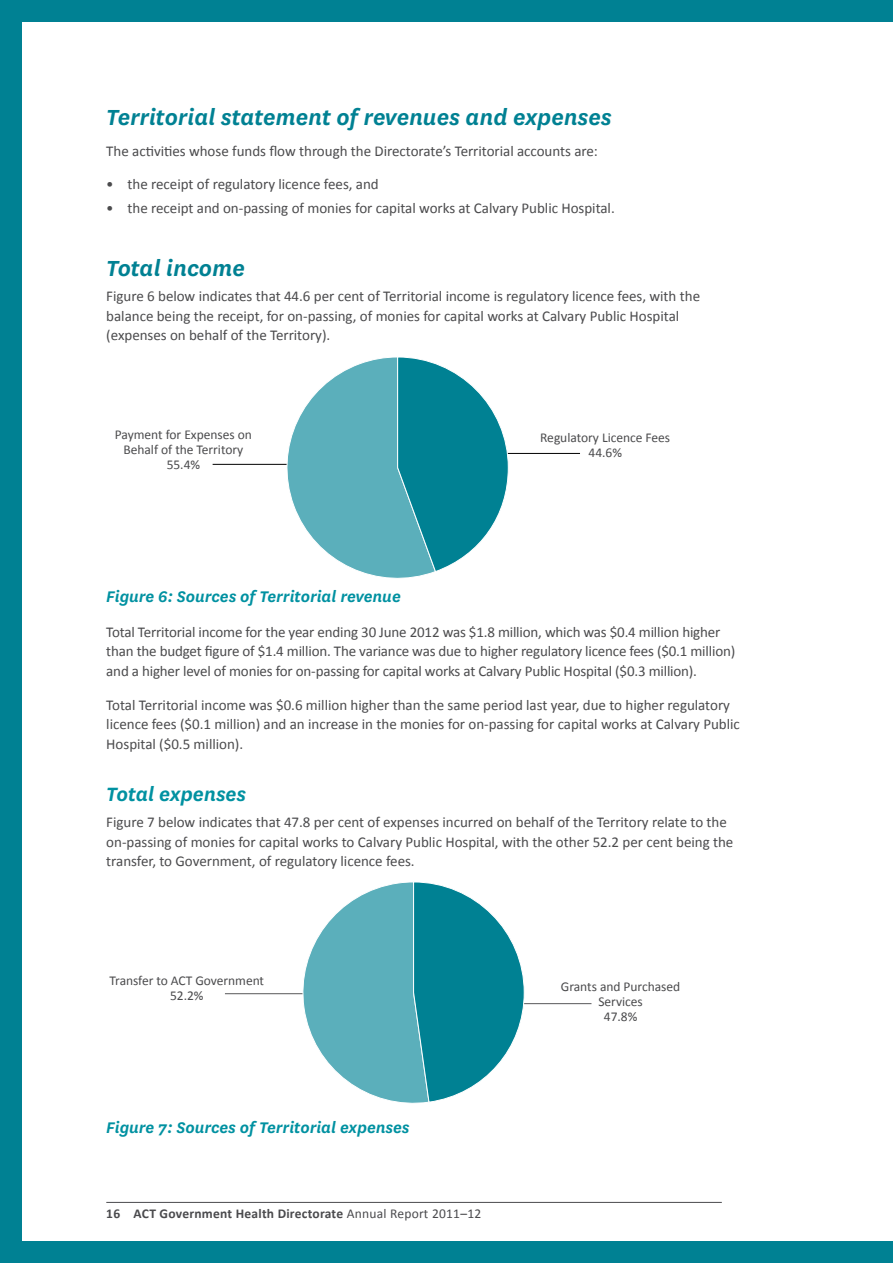
<style>
.page{position:relative;width:893px;height:1263px;background:#fff}
.page>*{position:absolute;margin:0;border:0;box-sizing:border-box;transform-origin:0 0}
.t1{font:italic 600 25.5px "National";color:#008193}
.t2{font:italic 600 22.5px "National";color:#0091a1}
.t3{font:italic 600 18px "National";color:#0091a1}
.t4{font:15px/19.5px "Calibri";letter-spacing:-.005em;color:#4b4b4d}
.t5{font:13.5px/15px "Calibri";color:#4b4b4d;text-align:center}
.t6{font:700 13.5px "Calibri";letter-spacing:.015em;color:#4a4a4d}
.s1{font-weight:400}
</style>
<div class="page">
<hr style="left:106px;top:1202px;width:616px;height:1px;background:#4a4a4d">
<div style="left:0;top:0;width:893px;height:21px;background:#008193"></div>
<div style="left:0;top:1242px;width:893px;height:21px;background:#008193"></div>
<div style="left:0;top:0;width:21px;height:1263px;background:#008193"></div>
<hr style="left:485px;top:453px;width:95px;height:1px;background:#000">
<hr style="left:213px;top:464px;width:133px;height:1px;background:#000">
<svg style="left:272px;top:357px;width:237px;height:222px"></svg>
<hr style="left:455px;top:1003px;width:136px;height:1px;background:#58585a">
<hr style="left:225px;top:993px;width:136px;height:1px;background:#58585a">
<svg style="left:295px;top:882px;width:230px;height:222px"></svg>
<h1 class="t1" style="left:106px;top:100px;width:507px">Territorial statement of revenues and expenses</h1>
<p class="t4" style="left:106px;top:140px;width:493px">The activities whose funds flow through the Directorate’s Territorial accounts are:</p>
<p class="t4" style="left:106px;top:173px;width:274px">• the receipt of regulatory licence fees, and</p>
<p class="t4" style="left:106px;top:198px;width:510px">• the receipt and on-passing of monies for capital works at Calvary Public Hospital.</p>
<h1 class="t1" style="left:106px;top:251px;width:140px">Total income</h1>
<p class="t4" style="left:106px;top:286px;width:595px">Figure 6 below indicates that 44.6 per cent of Territorial income is regulatory licence fees, with the balance being the receipt, for on-passing, of monies for capital works at Calvary Public Hospital (expenses on behalf of the Territory).</p>
<p class="t5" style="left:115px;top:426px;width:138px">Payment for Expenses on<br>Behalf of the Territory<br>55.4%</p>
<p class="t5" style="left:540px;top:430px;width:131px">Regulatory Licence Fees<br>44.6%</p>
<p class="t3" style="left:106px;top:584px;width:296px">Figure 6: Sources of Territorial revenue</p>
<p class="t4" style="left:106px;top:621px;width:630px">Total Territorial income for the year ending 30 June 2012 was $1.8 million, which was $0.4 million higher than the budget figure of $1.4 million. The variance was due to higher regulatory licence fees ($0.1 million) and a higher level of monies for on-passing for capital works at Calvary Public Hospital ($0.3 million).</p>
<p class="t4" style="left:106px;top:694px;width:635px">Total Territorial income was $0.6 million higher than the same period last year, due to higher regulatory licence fees ($0.1 million) and an increase in the monies for on-passing for capital works at Calvary Public<br>Hospital ($0.5 million).</p>
<h2 class="t2" style="left:106px;top:779px;width:141px">Total expenses</h2>
<p class="t4" style="left:106px;top:812px;width:629px">Figure 7 below indicates that 47.8 per cent of expenses incurred on behalf of the Territory relate to the on-passing of monies for capital works to Calvary Public Hospital, with the other 52.2 per cent being the transfer, to Government, of regulatory licence fees.</p>
<p class="t5" style="left:110px;top:972px;width:156px">Transfer to ACT Government<br>52.2%</p>
<p class="t5" style="left:561px;top:978px;width:121px">Grants and Purchased<br>Services<br>47.8%</p>
<p class="t3" style="left:106px;top:1115px;width:305px">Figure 7: Sources of Territorial expenses</p>
<p class="t6" style="left:106px;top:1205px;width:376px">16 ACT Government Health Directorate <span class="s1">Annual Report 2011–12</span></p>
</div>
